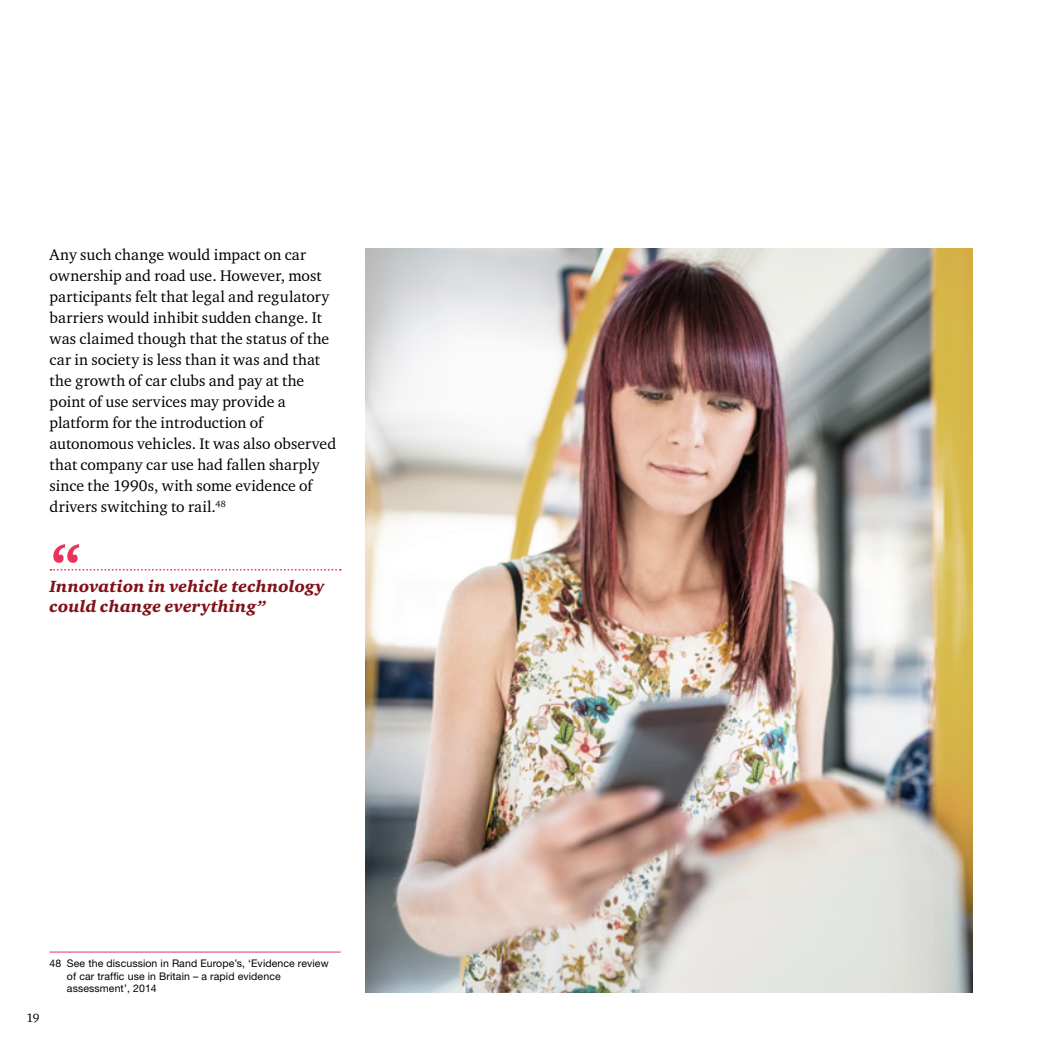
<style>
.page{position:relative;width:1042px;height:1042px;background:#fff}
.page>*{position:absolute;margin:0;border:0;box-sizing:border-box;transform-origin:0 0}
.t1{font:900 56px "Charter ITC Std";color:#e8345a}
.t2{font:italic 900 16.62px/19.9px "Charter ITC Std";letter-spacing:.01em;color:#821018}
.t3{font:15.75px/21px "Charter ITC Std";letter-spacing:.005em;color:#000}
.t4{font:12.25px "Charter ITC Std";color:#000}
.t5{font:10.5px/12.6px "Helvetica Neue";letter-spacing:.01em;color:#000}
</style>
<div class="page">
<svg style="left:50px;top:569px;width:291px;height:2px"></svg>
<img style="left:365px;top:248px;width:607px;height:744px">
<hr style="left:50px;top:952px;width:291px;height:1px;background:#e8345a">
<p class="t3" style="left:50px;top:244px;width:288px">Any such change would impact on car ownership and road use. However, most participants felt that legal and regulatory barriers would inhibit sudden change. It was claimed though that the status of the car in society is less than it was and that the growth of car clubs and pay at the point of use services may provide a platform for the introduction of autonomous vehicles. It was also observed that company car use had fallen sharply since the 1990s, with some evidence of drivers switching to rail.<sup>48</sup></p>
<h1 class="t1" style="left:50px;top:529px;width:34px">“</h1>
<p class="t2" style="left:50px;top:576px;width:276px">Innovation in vehicle technology could change everything”</p>
<p class="t4" style="left:26px;top:1009px;width:15px">19</p>
<p class="t5" style="left:67px;top:957px;width:263px;text-indent:-17px">48 See the discussion in Rand Europe’s, ‘Evidence review of car traffic use in Britain – a rapid evidence assessment’, 2014</p>
</div>
